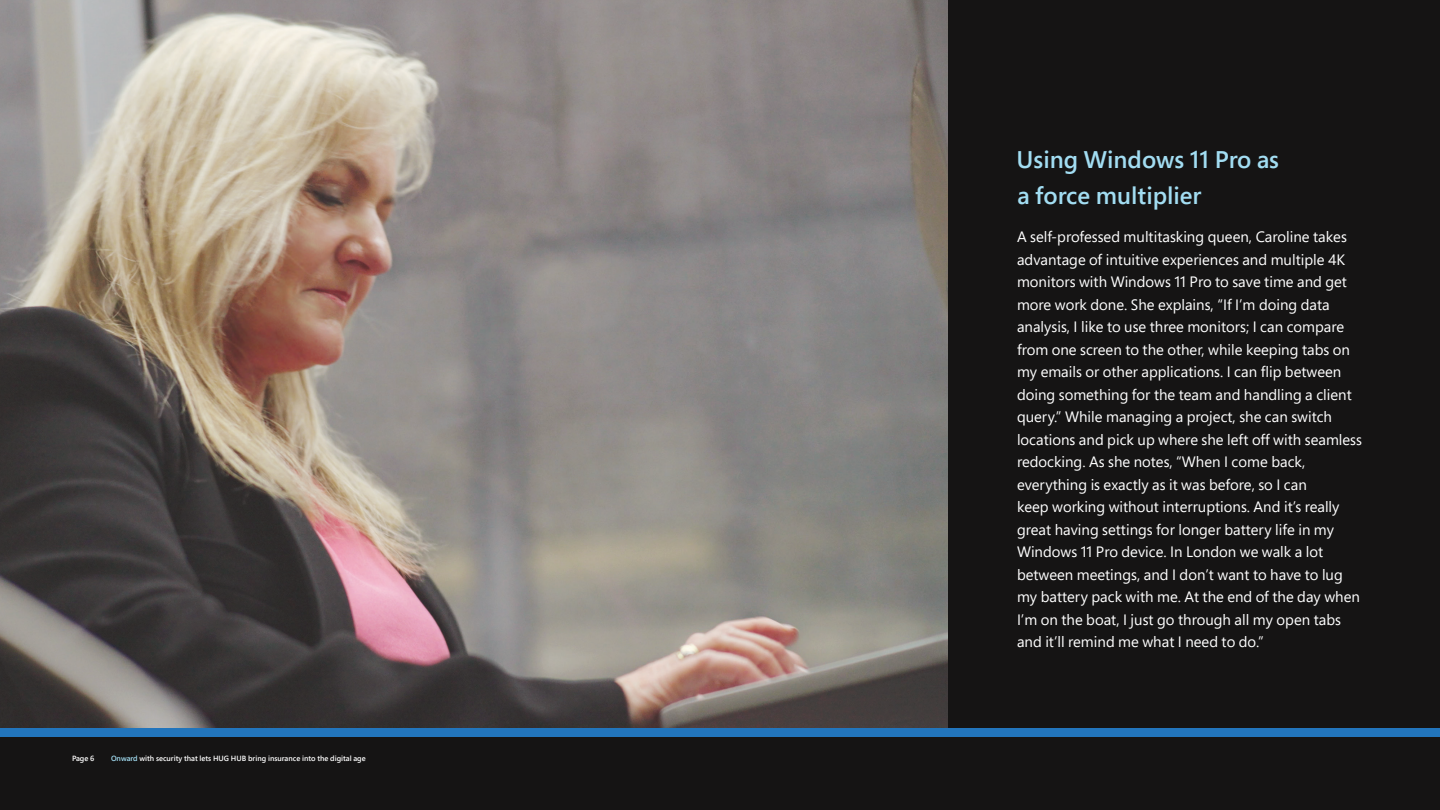
<style>
.page{position:relative;width:1440px;height:810px;background:#151414}
.page>*{position:absolute;margin:0;border:0;box-sizing:border-box;transform-origin:0 0}
.t1{font:600 24px/36px "Segoe Pro";color:#a2ddf2}
.t2{font:15px/22.5px "Segoe Pro";color:#fff}
.t3{font:600 7.5px "Segoe Pro";color:#fff}
.s1{color:#a2ddf2}
</style>
<div class="page">
<img style="left:0;top:0;width:948px;height:728px">
<div style="left:0;top:728px;width:1440px;height:9px;background:#2275bc"></div>
<p class="t3" style="left:72px;top:753px;width:24px">Page 6</p>
<p class="t3" style="left:111px;top:753px;width:256px"><span class="s1">Onward</span> with security that lets HUG HUB bring insurance into the digital age</p>
<h1 class="t1" style="left:1017px;top:141px;width:264px">Using Windows 11 Pro as a force multiplier</h1>
<p class="t2" style="left:1017px;top:225px;width:346px">A self-professed multitasking queen, Caroline takes advantage of intuitive experiences and multiple 4K monitors with Windows 11 Pro to save time and get more work done. She explains, “If I’m doing data analysis, I like to use three monitors; I can compare from one screen to the other, while keeping tabs on my emails or other applications. I can flip between doing something for the team and handling a client query.” While managing a project, she can switch locations and pick up where she left off with seamless redocking. As she notes, “When I come back, everything is exactly as it was before, so I can<br>keep working without interruptions. And it’s really great having settings for longer battery life in my Windows 11 Pro device. In London we walk a lot between meetings, and I don’t want to have to lug my battery pack with me. At the end of the day when I’m on the boat, I just go through all my open tabs and it’ll remind me what I need to do.”</p>
</div>
